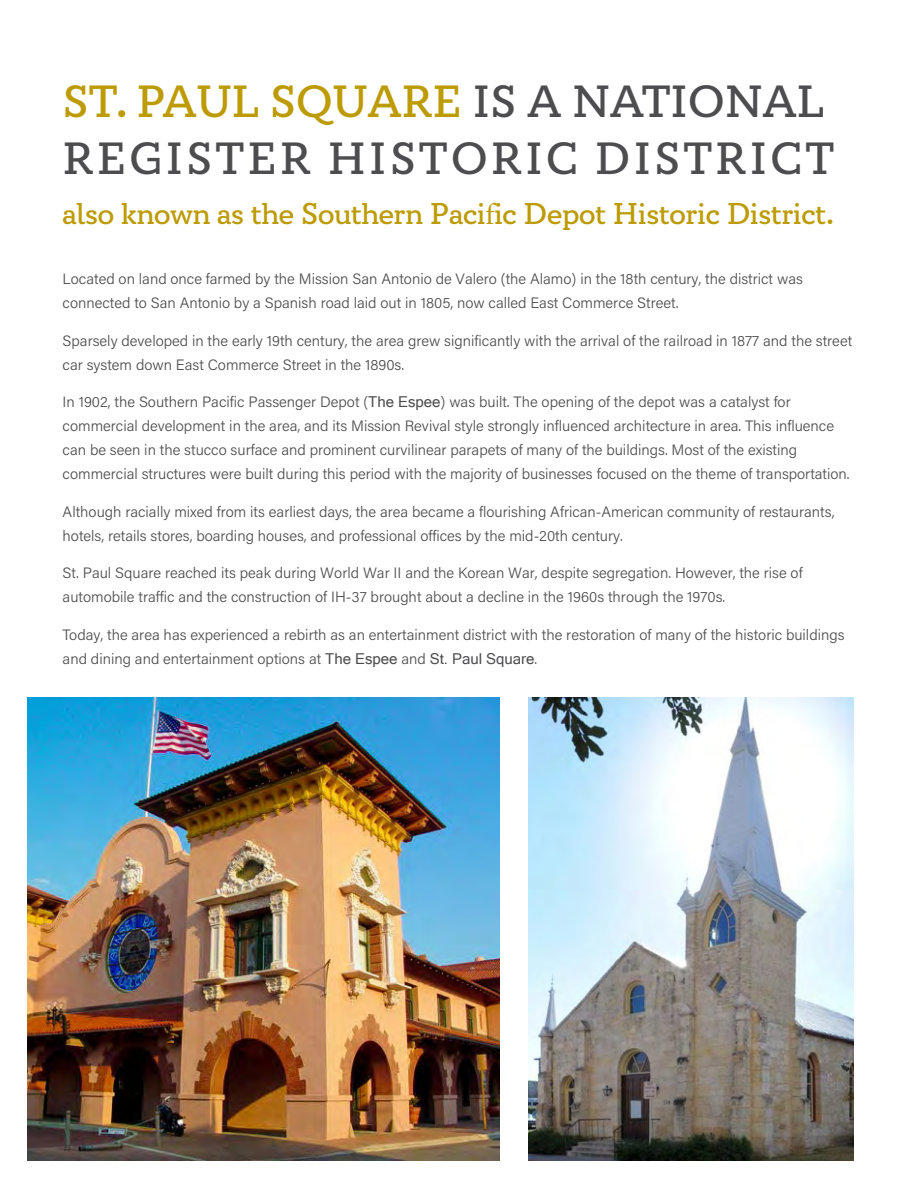
<style>
.page{position:relative;width:918px;height:1188px;background:#fff}
.page>*{position:absolute;margin:0;border:0;box-sizing:border-box;transform-origin:0 0}
.t1{font:500 45px/57.6px "Circe Slab A";letter-spacing:.08em;color:#4d4d4f}
.t2{font:500 30px "Circe Slab A";color:#bc9b04}
.t3{font:300 15px/24px "Acumin Pro";color:#4d4d4f}
.s1{color:#bc9b04}
.s2{font-family:"Minion Pro";font-weight:400}
.s3{font-family:"Microsoft Sans Serif";font-weight:400}
</style>
<div class="page">
<img style="left:27px;top:698px;width:473px;height:463px">
<img style="left:528px;top:698px;width:325px;height:463px">
<h1 class="t1" style="left:63px;top:74px;width:773px"><span class="s1">ST. PAUL SQUARE</span> IS A NATIONAL<br>REGISTER HISTORIC DISTRICT</h1>
<h2 class="t2" style="left:63px;top:196px;width:773px">also known as the Southern Paci<span class="s2">f</span>ic Depot Historic District.</h2>
<p class="t3" style="left:63px;top:267px;width:742px">Located on land once farmed by the Mission San Antonio de Valero (the Alamo) in the 18th century, the district was connected to San Antonio by a Spanish road laid out in 1805, now called East Commerce Street.</p>
<p class="t3" style="left:63px;top:328px;width:791px">Sparsely developed in the early 19th century, the area grew significantly with the arrival of the railroad in 1877 and the street car system down East Commerce Street in the 1890s.</p>
<p class="t3" style="left:63px;top:389px;width:789px">In 1902, the Southern Pacific Passenger Depot (<span class="s3">The Espee</span>) was built. The opening of the depot was a catalyst for commercial development in the area, and its Mission Revival style strongly influenced architecture in area. This influence can be seen in the stucco surface and prominent curvilinear parapets of many of the buildings. Most of the existing commercial structures were built during this period with the majority of businesses focused on the theme of transportation.</p>
<p class="t3" style="left:63px;top:499px;width:773px">Although racially mixed from its earliest days, the area became a flourishing African-American community of restaurants, hotels, retails stores, boarding houses, and professional offices by the mid-20th century.</p>
<p class="t3" style="left:63px;top:560px;width:742px">St. Paul Square reached its peak during World War II and the Korean War, despite segregation. However, the rise of automobile traffic and the construction of IH-37 brought about a decline in the 1960s through the 1970s.</p>
<p class="t3" style="left:63px;top:622px;width:783px">Today, the area has experienced a rebirth as an entertainment district with the restoration of many of the historic buildings and dining and entertainment options at <span class="s3">The Espee</span> and <span class="s3">St. Paul Square</span>.</p>
</div>
